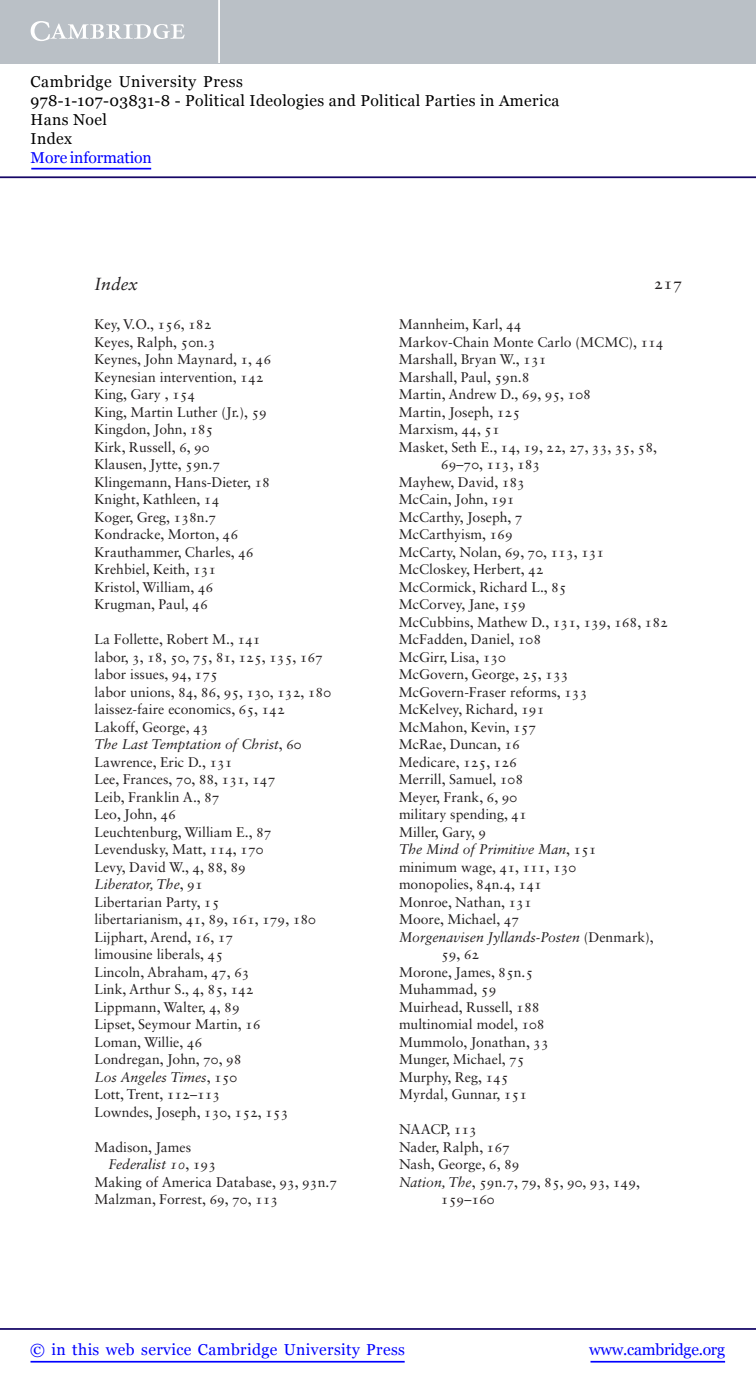
<style>
.page{position:relative;width:756px;height:1388px;background:#fff}
.page>*{position:absolute;margin:0;border:0;box-sizing:border-box;transform-origin:0 0}
.t1{font:italic 17.5px "Sabon LT Std";color:#231f20}
.t2{font:16.62px "Sabon LT Std";color:#231f20}
.t3{font:15.75px/18.9px "Georgia";letter-spacing:.025em;color:#000}
.t4{font:15.75px "Georgia";letter-spacing:.025em;color:#00f}
.t5{font:15.75px "Georgia";letter-spacing:-.015em;color:#00f}
.t6{font:15.75px "Georgia";letter-spacing:-.01em;color:#00f}
.t7{font:14px/17.5px "Sabon LT Std";color:#231f20}
.t8{font:italic 14px "Sabon LT Std";color:#231f20}
.s1{font-style:italic}
.s2{font-style:normal}
</style>
<div class="page">
<hr style="left:591px;top:1361px;width:134px;height:1px;background:#00f">
<hr style="left:0;top:1328px;width:756px;height:2px;background:#150666">
<hr style="left:31px;top:1361px;width:374px;height:1px;background:#00f">
<div style="left:0;top:0;width:756px;height:63px;background:#bac0c6"></div>
<svg style="left:31px;top:21px;width:154px;height:20px"></svg>
<hr style="left:218px;top:0;width:2px;height:63px;background:#fff">
<hr style="left:0;top:176px;width:756px;height:2px;background:#150666">
<hr style="left:31px;top:168px;width:120px;height:1px;background:#00f">
<p class="t3" style="left:31px;top:72px;width:530px">Cambridge University Press<br>978-1-107-03831-8 - Political Ideologies and Political Parties in America<br>Hans Noel<br>Index</p>
<p class="t6" style="left:31px;top:148px;width:123px">More information</p>
<p class="t1" style="left:94px;top:276px;width:45px">Index</p>
<p class="t2" style="left:654px;top:277px;width:30px">217</p>
<p class="t7" style="left:94px;top:317px;width:178px">Key, V.O., 156 , 182<br>Keyes, Ralph, 50n.3<br>Keynes, John Maynard, 1 , 46<br>Keynesian intervention, 142<br>King, Gary , 154<br>King, Martin Luther (Jr.), 59<br>Kingdon, John, 185<br>Kirk, Russell, 6 , 90<br>Klausen, Jytte, 59n.7<br>Klingemann, Hans-Dieter, 18<br>Knight, Kathleen, 14<br>Koger, Greg, 138n.7<br>Kondracke, Morton, 46<br>Krauthammer, Charles, 46<br>Krehbiel, Keith, 131<br>Kristol, William, 46<br>Krugman, Paul, 46</p>
<p class="t7" style="left:94px;top:632px;width:238px">La Follette, Robert M., 141<br>labor, 3 , 18 , 50 , 75 , 81 , 125 , 135 , 167 labor issues, 94 , 175<br>labor unions, 84 , 86 , 95 , 130 , 132 , 180 laissez-faire economics, 65 , 142<br>Lakoff, George, 43<br><span class="s1">The Last Temptation of Christ</span>, 60<br>Lawrence, Eric D., 131<br>Lee, Frances, 70 , 88 , 131 , 147<br>Leib, Franklin A., 87<br>Leo, John, 46<br>Leuchtenburg, William E., 87<br>Levendusky, Matt, 114 , 170<br>Levy, David W., 4 , 88 , 89<br><span class="s1">Liberator, The</span>, 91<br>Libertarian Party, 15<br>libertarianism, 41 , 89 , 161 , 179 , 180<br>Lijphart, Arend, 16 , 17<br>limousine liberals, 45<br>Lincoln, Abraham, 47 , 63<br>Link, Arthur S., 4 , 85 , 142<br>Lippmann, Walter, 4 , 89<br>Lipset, Seymour Martin, 16<br>Loman, Willie, 46<br>Londregan, John, 70 , 98<br><span class="s1">Los Angeles Times</span>, 150<br>Lott, Trent, 112–113<br>Lowndes, Joseph, 130 , 152 , 153</p>
<p class="t7" style="left:94px;top:1139px;width:98px">Madison, James</p>
<p class="t8" style="left:108px;top:1159px;width:109px">Federalist 10<span class="s2">, 193</span></p>
<p class="t7" style="left:94px;top:1174px;width:244px">Making of America Database, 93 , 93n.7</p>
<p class="t7" style="left:94px;top:1192px;width:185px">Malzman, Forrest, 69 , 70 , 113</p>
<p class="t7" style="left:399px;top:317px;width:124px">Mannheim, Karl, 44</p>
<p class="t7" style="left:399px;top:334px;width:266px">Markov-Chain Monte Carlo (MCMC), 114</p>
<p class="t7" style="left:399px;top:352px;width:149px">Marshall, Bryan W., 131</p>
<p class="t7" style="left:399px;top:369px;width:132px">Marshall, Paul, 59n.8</p>
<p class="t7" style="left:399px;top:387px;width:193px">Martin, Andrew D., 69 , 95 , 108</p>
<p class="t7" style="left:399px;top:404px;width:123px">Martin, Joseph, 125</p>
<p class="t7" style="left:399px;top:422px;width:102px">Marxism, 44 , 51</p>
<p class="t7" style="left:399px;top:439px;width:260px">Masket, Seth E., 14 , 19 , 22 , 27 , 33 , 35 , 58 ,</p>
<p class="t7" style="left:441px;top:457px;width:101px">69–70 , 113 , 183</p>
<p class="t7" style="left:399px;top:474px;width:128px">Mayhew, David, 183</p>
<p class="t7" style="left:399px;top:492px;width:117px">McCain, John, 191</p>
<p class="t7" style="left:399px;top:509px;width:125px">McCarthy, Joseph, 7</p>
<p class="t7" style="left:399px;top:527px;width:115px">McCarthyism, 169</p>
<p class="t7" style="left:399px;top:544px;width:207px">McCarty, Nolan, 69 , 70 , 113 , 131</p>
<p class="t7" style="left:399px;top:562px;width:146px">McCloskey, Herbert, 42</p>
<p class="t7" style="left:399px;top:579px;width:169px">McCormick, Richard L., 85</p>
<p class="t7" style="left:399px;top:597px;width:128px">McCorvey, Jane, 159</p>
<p class="t7" style="left:399px;top:614px;width:270px">McCubbins, Mathew D., 131 , 139 , 168 , 182</p>
<p class="t7" style="left:399px;top:632px;width:144px">McFadden, Daniel, 108</p>
<p class="t7" style="left:399px;top:649px;width:109px">McGirr, Lisa, 130</p>
<p class="t7" style="left:399px;top:667px;width:171px">McGovern, George, 25 , 133</p>
<p class="t7" style="left:399px;top:684px;width:190px">McGovern-Fraser reforms, 133</p>
<p class="t7" style="left:399px;top:702px;width:147px">McKelvey, Richard, 191</p>
<p class="t7" style="left:399px;top:719px;width:139px">McMahon, Kevin, 157</p>
<p class="t7" style="left:399px;top:737px;width:123px">McRae, Duncan, 16</p>
<p class="t7" style="left:399px;top:754px;width:120px">Medicare, 125 , 126</p>
<p class="t7" style="left:399px;top:772px;width:126px">Merrill, Samuel, 108</p>
<p class="t7" style="left:399px;top:789px;width:120px">Meyer, Frank, 6 , 90</p>
<p class="t7" style="left:399px;top:807px;width:129px">military spending, 41</p>
<p class="t7" style="left:399px;top:824px;width:89px">Miller, Gary, 9</p>
<p class="t8" style="left:399px;top:844px;width:199px">The Mind of Primitive Man<span class="s2">, 151</span></p>
<p class="t7" style="left:399px;top:859px;width:179px">minimum wage, 41 , 111 , 130</p>
<p class="t7" style="left:399px;top:877px;width:144px">monopolies, 84n.4 , 141</p>
<p class="t7" style="left:399px;top:894px;width:134px">Monroe, Nathan, 131</p>
<p class="t7" style="left:399px;top:912px;width:122px">Moore, Michael, 47</p>
<p class="t8" style="left:399px;top:931px;width:256px">Morgenavisen Jyllands-Posten <span class="s2">(Denmark),</span></p>
<p class="t7" style="left:441px;top:947px;width:40px">59 , 62</p>
<p class="t7" style="left:399px;top:964px;width:136px">Morone, James, 85n.5</p>
<p class="t7" style="left:399px;top:982px;width:99px">Muhammad, 59</p>
<p class="t7" style="left:399px;top:999px;width:142px">Muirhead, Russell, 188</p>
<p class="t7" style="left:399px;top:1017px;width:147px">multinomial model, 108</p>
<p class="t7" style="left:399px;top:1034px;width:151px">Mummolo, Jonathan, 33</p>
<p class="t7" style="left:399px;top:1052px;width:127px">Munger, Michael, 75</p>
<p class="t7" style="left:399px;top:1069px;width:111px">Murphy, Reg, 145</p>
<p class="t7" style="left:399px;top:1087px;width:130px">Myrdal, Gunnar, 151</p>
<p class="t7" style="left:399px;top:1122px;width:80px">NAACP, 113</p>
<p class="t7" style="left:399px;top:1139px;width:113px">Nader, Ralph, 167</p>
<p class="t7" style="left:399px;top:1157px;width:122px">Nash, George, 6 , 89</p>
<p class="t7" style="left:399px;top:1174px;width:243px"><span class="s1">Nation, The</span>, 59n.7 , 79 , 85 , 90 , 93 , 149 ,</p>
<p class="t7" style="left:441px;top:1192px;width:55px">159–160</p>
<p class="t4" style="left:30px;top:1340px;width:376px">© in this web service Cambridge University Press</p>
<p class="t5" style="left:589px;top:1340px;width:137px">www.cambridge.org</p>
</div>
